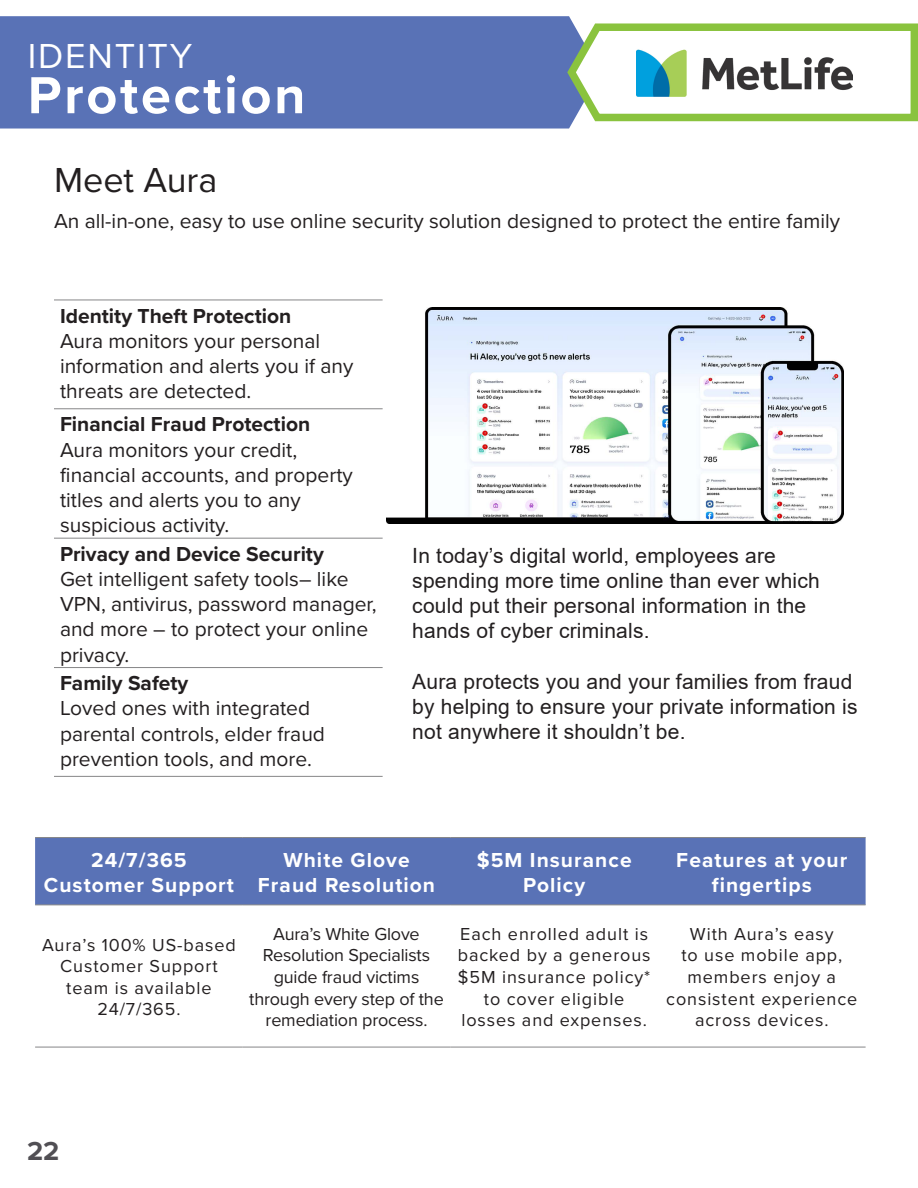
<style>
.page{position:relative;width:918px;height:1188px;background:#fff}
.page>*{position:absolute;margin:0;border:0;box-sizing:border-box;transform-origin:0 0}
.t1{font:700 54px "Proxima Nova";letter-spacing:.05em;color:#fff}
.t2{font:36px "Proxima Nova";color:#231f20}
.t3{font:36px "Proxima Nova";letter-spacing:.05em;color:#fff}
.t4{font:700 27px "Proxima Nova";color:#514f54}
.t5{font:21px/25.2px "Proxima Nova";color:#231f20}
.t6{font:21px/25.2px "Arial";letter-spacing:.01em;color:#231f20}
.t7{font:700 21px/25.2px "Proxima Nova";letter-spacing:.05em;color:#fff;text-align:center}
.t8{font:700 21px "Proxima Nova";color:#231f20}
.t9{font:18px/21.6px "Proxima Nova";letter-spacing:.05em;color:#231f20;text-align:center}
.t10{font:18px/21.6px "Proxima Nova";letter-spacing:-.01em;color:#231f20;text-align:center}
</style>
<div class="page">
<div style="left:0;top:16px;width:571px;height:113px;background:#5972b6"></div>
<svg style="left:563px;top:17px;width:355px;height:108px"></svg>
<img style="left:387px;top:307px;width:456px;height:216px">
<hr style="left:54px;top:300px;width:329px;height:1px;background:#868687">
<hr style="left:54px;top:408px;width:329px;height:1px;background:#868687">
<hr style="left:54px;top:538px;width:329px;height:1px;background:#868687">
<hr style="left:54px;top:667px;width:329px;height:1px;background:#868687">
<hr style="left:54px;top:776px;width:329px;height:1px;background:#868687">
<div style="left:35px;top:838px;width:831px;height:67px;background:#5972b6"></div>
<hr style="left:35px;top:837px;width:208px;height:1px;background:#868687">
<hr style="left:243px;top:837px;width:207px;height:1px;background:#868687">
<hr style="left:450px;top:837px;width:208px;height:1px;background:#868687">
<hr style="left:658px;top:837px;width:208px;height:1px;background:#868687">
<hr style="left:35px;top:905px;width:208px;height:1px;background:#868687">
<hr style="left:243px;top:905px;width:207px;height:1px;background:#868687">
<hr style="left:450px;top:905px;width:208px;height:1px;background:#868687">
<hr style="left:658px;top:905px;width:208px;height:1px;background:#868687">
<hr style="left:35px;top:1047px;width:208px;height:1px;background:#868687">
<hr style="left:243px;top:1047px;width:207px;height:1px;background:#868687">
<hr style="left:450px;top:1047px;width:208px;height:1px;background:#868687">
<hr style="left:658px;top:1047px;width:208px;height:1px;background:#868687">
<img style="left:637px;top:40px;width:216px;height:64px">
<p class="t3" style="left:28px;top:29px;width:166px">IDENTITY</p>
<p class="t1" style="left:28px;top:55px;width:279px">Protection</p>
<p class="t2" style="left:54px;top:153px;width:165px">Meet Aura</p>
<p class="t5" style="left:54px;top:207px;width:788px">An all-in-one, easy to use online security solution designed to protect the entire family</p>
<p class="t8" style="left:60px;top:300px;width:233px">Identity Theft Protection</p>
<p class="t5" style="left:60px;top:327px;width:295px">Aura monitors your personal information and alerts you if any threats are detected.</p>
<p class="t8" style="left:60px;top:409px;width:252px">Financial Fraud Protection</p>
<p class="t5" style="left:60px;top:436px;width:294px">Aura monitors your credit, financial accounts, and property titles and alerts you to any suspicious activity.</p>
<p class="t8" style="left:60px;top:538px;width:265px">Privacy and Device Security</p>
<p class="t5" style="left:60px;top:565px;width:318px">Get intelligent safety tools– like<br>VPN, antivirus, password manager, and more – to protect your online privacy.</p>
<p class="t8" style="left:60px;top:667px;width:130px">Family Safety</p>
<p class="t5" style="left:60px;top:695px;width:267px">Loved ones with integrated parental controls, elder fraud prevention tools, and more.</p>
<p class="t6" style="left:412px;top:542px;width:409px">In today’s digital world, employees are spending more time online than ever which could put their personal information in the hands of cyber criminals.</p>
<p class="t6" style="left:412px;top:668px;width:447px">Aura protects you and your families from fraud by helping to ensure your private information is not anywhere it shouldn’t be.</p>
<p class="t7" style="left:44px;top:847px;width:191px">24/7/365<br>Customer Support</p>
<p class="t7" style="left:258px;top:847px;width:179px">White Glove<br>Fraud Resolution</p>
<p class="t7" style="left:477px;top:847px;width:156px">$5M Insurance<br>Policy</p>
<p class="t7" style="left:676px;top:847px;width:173px">Features at your fingertips</p>
<p class="t9" style="left:42px;top:933px;width:195px">Aura’s 100% US-based<br>Customer Support team is available<br>24/7/365.</p>
<p class="t10" style="left:249px;top:922px;width:196px">Aura’s White Glove<br>Resolution Specialists guide fraud victims through every step of the remediation process.</p>
<p class="t9" style="left:458px;top:922px;width:194px">Each enrolled adult is backed by a generous $5M insurance policy* to cover eligible losses and expenses.</p>
<p class="t9" style="left:666px;top:922px;width:193px">With Aura’s easy<br>to use mobile app, members enjoy a consistent experience across devices.</p>
<p class="t4" style="left:27px;top:1131px;width:34px">22</p>
</div>
